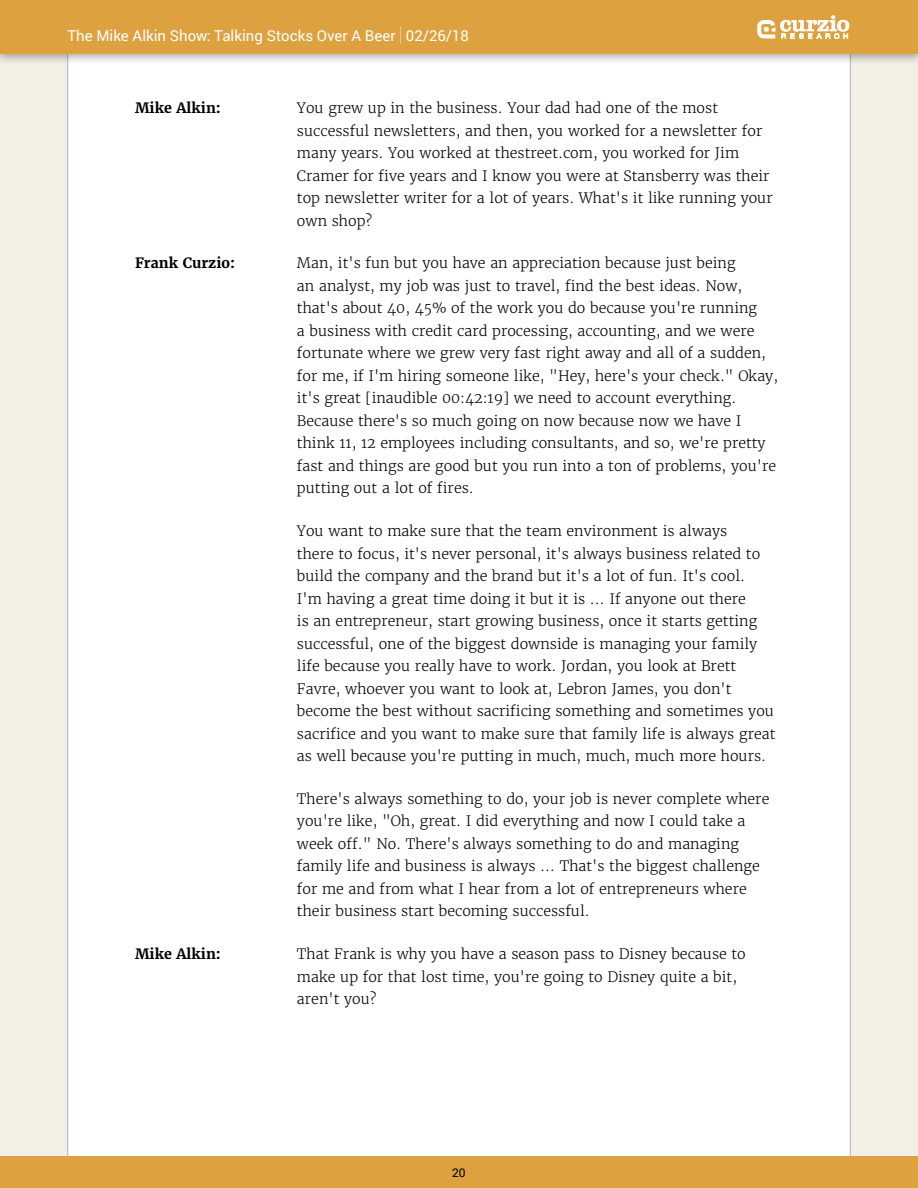
<style>
.page{position:relative;width:918px;height:1188px;background:#fff}
.page>*{position:absolute;margin:0;border:0;box-sizing:border-box;transform-origin:0 0}
.t1{font:15px "Roboto";color:#fff}
.t2{font:300 14.25px/22.5px "Merriweather";color:#000}
.t3{font:700 14.25px "Merriweather";color:#000}
.t4{font:12px "Roboto";color:#000}
.s1{font-weight:100;font-size:20.25px}
</style>
<div class="page">
<div style="left:0;top:54px;width:918px;height:1134px;background:#f3efe5"></div>
<div style="left:68px;top:47px;width:782px;height:1117px;background:#fff"></div>
<div style="left:0;top:1156px;width:918px;height:32px;background:#dea140"></div>
<div style="left:0;top:0;width:918px;height:66px;background:#000;opacity:.3"></div>
<div style="left:0;top:0;width:918px;height:54px;background:#dea140"></div>
<svg style="left:757px;top:15px;width:92px;height:24px"></svg>
<p class="t1" style="left:68px;top:25px;width:403px">The Mike Alkin Show: Talking Stocks Over A Beer <span class="s1">|</span> 02/26/18</p>
<p class="t3" style="left:135px;top:99px;width:87px">Mike Alkin:</p>
<p class="t2" style="left:297px;top:97px;width:477px">You grew up in the business. Your dad had one of the most successful newsletters, and then, you worked for a newsletter for many years. You worked at thestreet.com, you worked for Jim Cramer for five years and I know you were at Stansberry was their top newsletter writer for a lot of years. What's it like running your own shop?</p>
<p class="t3" style="left:135px;top:254px;width:102px">Frank Curzio:</p>
<p class="t2" style="left:297px;top:252px;width:483px">Man, it's fun but you have an appreciation because just being<br>an analyst, my job was just to travel, find the best ideas. Now, that's about 40, 45% of the work you do because you're running<br>a business with credit card processing, accounting, and we were fortunate where we grew very fast right away and all of a sudden, for me, if I'm hiring someone like, "Hey, here's your check." Okay, it's great [inaudible 00:42:19] we need to account everything.<br>Because there's so much going on now because now we have I think 11, 12 employees including consultants, and so, we're pretty fast and things are good but you run into a ton of problems, you're putting out a lot of fires.</p>
<p class="t2" style="left:297px;top:520px;width:480px">You want to make sure that the team environment is always<br>there to focus, it's never personal, it's always business related to build the company and the brand but it's a lot of fun. It's cool.<br>I'm having a great time doing it but it is … If anyone out there<br>is an entrepreneur, start growing business, once it starts getting successful, one of the biggest downside is managing your family life because you really have to work. Jordan, you look at Brett Favre, whoever you want to look at, Lebron James, you don't become the best without sacrificing something and sometimes you sacrifice and you want to make sure that family life is always great as well because you're putting in much, much, much more hours.</p>
<p class="t2" style="left:297px;top:787px;width:474px">There's always something to do, your job is never complete where you're like, "Oh, great. I did everything and now I could take a week off." No. There's always something to do and managing family life and business is always … That's the biggest challenge for me and from what I hear from a lot of entrepreneurs where their business start becoming successful.</p>
<p class="t3" style="left:135px;top:945px;width:87px">Mike Alkin:</p>
<p class="t2" style="left:297px;top:943px;width:450px">That Frank is why you have a season pass to Disney because to make up for that lost time, you're going to Disney quite a bit, aren't you?</p>
<p class="t4" style="left:452px;top:1164px;width:15px">20</p>
</div>
